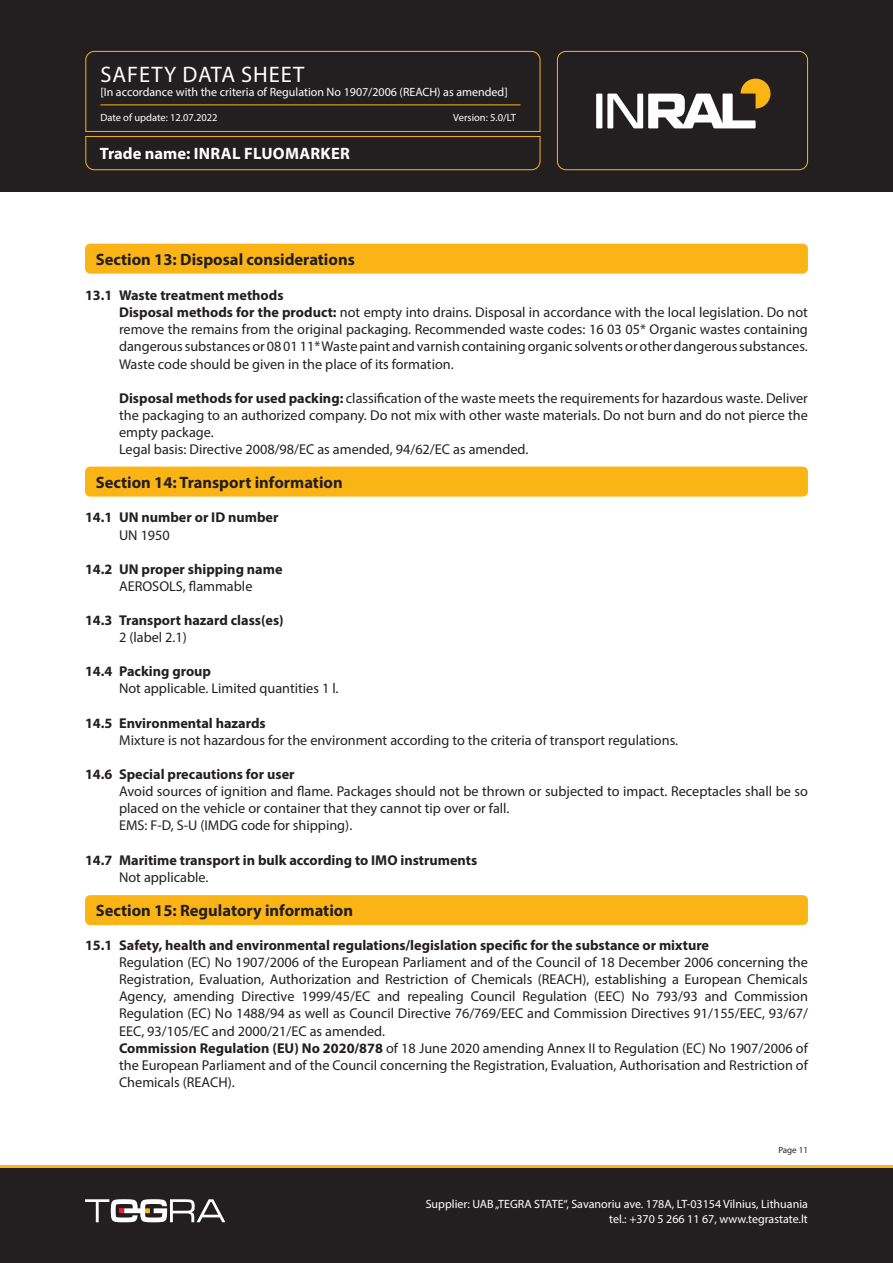
<style>
.page{position:relative;width:893px;height:1263px;background:#fff}
.page>*{position:absolute;margin:0;border:0;box-sizing:border-box;transform-origin:0 0}
.t1{font:22.5px "Myriad Pro";letter-spacing:.04em;color:#fff}
.Skyrius_baltas{font:700 16.5px "Myriad Pro";color:#231f20}
.t2{font:700 16.5px "Myriad Pro";letter-spacing:.02em;color:#fff}
.Tekstas_paprastas_Bo{font:14.25px/17.1px "Myriad Pro";color:#231f20;text-align:justify}
.Tekstas_paprastas_Bo-2{font:700 14.25px "Myriad Pro";color:#231f20}
.t3{font:12px/14.4px "Myriad Pro";color:#fff;text-align:right}
.t4{font:10.5px "Myriad Pro";color:#fff}
.t5{font:9px "Myriad Pro";color:#231f20}
.s1{font-weight:700}
</style>
<div class="page">
<div style="left:0;top:1165px;width:893px;height:98px;background:#231f20"></div>
<div style="left:0;top:0;width:893px;height:191px;background:#231f20"></div>
<svg style="left:85px;top:51px;width:456px;height:119px"></svg>
<div style="left:557px;top:51px;width:251px;height:119px;border:1px solid #fbb416;border-radius:9px"></div>
<hr style="left:100px;top:104px;width:420px;height:1px;background:#fbb416">
<svg style="left:85px;top:1199px;width:140px;height:23px"></svg>
<div style="left:596px;top:94px;width:6px;height:34px;background:#fff"></div>
<svg style="left:607px;top:79px;width:163px;height:49px"></svg>
<hr style="left:0;top:1165px;width:893px;height:2px;background:#fbb416">
<div style="left:85px;top:467px;width:723px;height:30px;background:#fbb416;border-radius:5px"></div>
<div style="left:85px;top:895px;width:723px;height:30px;background:#fbb416;border-radius:5px"></div>
<div style="left:85px;top:244px;width:723px;height:30px;background:#fbb416;border-radius:5px"></div>
<h1 class="t1" style="left:101px;top:60px;width:205px">SAFETY DATA SHEET</h1>
<p class="t3" style="left:100px;top:85px;width:409px">[In accordance with the criteria of Regulation No 1907/2006 (REACH) as amended]</p>
<p class="t4" style="left:100px;top:111px;width:119px">Date of update: 12.07.2022</p>
<p class="t4" style="left:453px;top:111px;width:64px">Version: 5.0/LT</p>
<p class="t2" style="left:100px;top:142px;width:252px">Trade name: INRAL FLUOMARKER</p>
<p class="Skyrius_baltas" style="left:96px;top:248px;width:261px">Section 13: Disposal considerations</p>
<p class="Tekstas_paprastas_Bo-2" style="left:85px;top:286px;width:200px">13.1 Waste treatment methods</p>
<p class="Tekstas_paprastas_Bo" style="left:119px;top:304px;width:690px"><span class="s1">Disposal methods for the product:</span> not empty into drains. Disposal in accordance with the local legislation. Do not remove the remains from the original packaging. Recommended waste codes: 16 03 05* Organic wastes containing dangerous substances or 08 01 11* Waste paint and varnish containing organic solvents or other dangerous substances.<br>Waste code should be given in the place of its formation.</p>
<p class="Tekstas_paprastas_Bo" style="left:119px;top:389px;width:690px"><span class="s1">Disposal methods for used packing:</span> classification of the waste meets the requirements for hazardous waste. Deliver the packaging to an authorized company. Do not mix with other waste materials. Do not burn and do not pierce the empty package.</p>
<p class="Tekstas_paprastas_Bo" style="left:119px;top:440px;width:411px">Legal basis: Directive 2008/98/EC as amended, 94/62/EC as amended.</p>
<p class="Skyrius_baltas" style="left:96px;top:471px;width:249px">Section 14: Transport information</p>
<p class="Tekstas_paprastas_Bo-2" style="left:85px;top:508px;width:195px">14.1 UN number or ID number</p>
<p class="Tekstas_paprastas_Bo" style="left:119px;top:526px;width:52px">UN 1950</p>
<p class="Tekstas_paprastas_Bo-2" style="left:85px;top:560px;width:199px">14.2 UN proper shipping name</p>
<p class="Tekstas_paprastas_Bo" style="left:119px;top:577px;width:135px">AEROSOLS, flammable</p>
<p class="Tekstas_paprastas_Bo-2" style="left:85px;top:611px;width:200px">14.3 Transport hazard class(es)</p>
<p class="Tekstas_paprastas_Bo" style="left:119px;top:629px;width:69px">2 (label 2.1)</p>
<p class="Tekstas_paprastas_Bo-2" style="left:85px;top:662px;width:128px">14.4 Packing group</p>
<p class="Tekstas_paprastas_Bo" style="left:119px;top:680px;width:221px">Not applicable. Limited quantities 1 l.</p>
<p class="Tekstas_paprastas_Bo-2" style="left:85px;top:714px;width:182px">14.5 Environmental hazards</p>
<p class="Tekstas_paprastas_Bo" style="left:119px;top:731px;width:561px">Mixture is not hazardous for the environment according to the criteria of transport regulations.</p>
<p class="Tekstas_paprastas_Bo-2" style="left:85px;top:765px;width:211px">14.6 Special precautions for user</p>
<p class="Tekstas_paprastas_Bo" style="left:119px;top:782px;width:690px">Avoid sources of ignition and flame. Packages should not be thrown or subjected to impact. Receptacles shall be so placed on the vehicle or container that they cannot tip over or fall.</p>
<p class="Tekstas_paprastas_Bo" style="left:119px;top:817px;width:235px">EMS: F-D, S-U (IMDG code for shipping).</p>
<p class="Tekstas_paprastas_Bo-2" style="left:85px;top:850px;width:394px">14.7 Maritime transport in bulk according to IMO instruments</p>
<p class="Tekstas_paprastas_Bo" style="left:119px;top:868px;width:91px">Not applicable.</p>
<p class="Skyrius_baltas" style="left:96px;top:900px;width:259px">Section 15: Regulatory information</p>
<p class="Tekstas_paprastas_Bo-2" style="left:85px;top:936px;width:626px">15.1 Safety, health and environmental regulations/legislation specific for the substance or mixture</p>
<p class="Tekstas_paprastas_Bo" style="left:119px;top:953px;width:690px">Regulation (EC) No 1907/2006 of the European Parliament and of the Council of 18 December 2006 concerning the Registration, Evaluation, Authorization and Restriction of Chemicals (REACH), establishing a European Chemicals Agency, amending Directive 1999/45/EC and repealing Council Regulation (EEC) No 793/93 and Commission Regulation (EC) No 1488/94 as well as Council Directive 76/769/EEC and Commission Directives 91/155/EEC, 93/67/ EEC, 93/105/EC and 2000/21/EC as amended.</p>
<p class="Tekstas_paprastas_Bo" style="left:119px;top:1039px;width:690px"><span class="s1">Commission Regulation (EU) No 2020/878</span> of 18 June 2020 amending Annex II to Regulation (EC) No 1907/2006 of the European Parliament and of the Council concerning the Registration, Evaluation, Authorisation and Restriction of Chemicals (REACH).</p>
<p class="t5" style="left:778px;top:1144px;width:31px">Page 11</p>
<p class="t3" style="left:426px;top:1197px;width:384px">Supplier: UAB „TEGRA STATE“, Savanoriu ave. 178A, LT-03154 Vilnius, Lithuania tel.: +370 5 266 11 67, www.tegrastate.lt</p>
</div>
